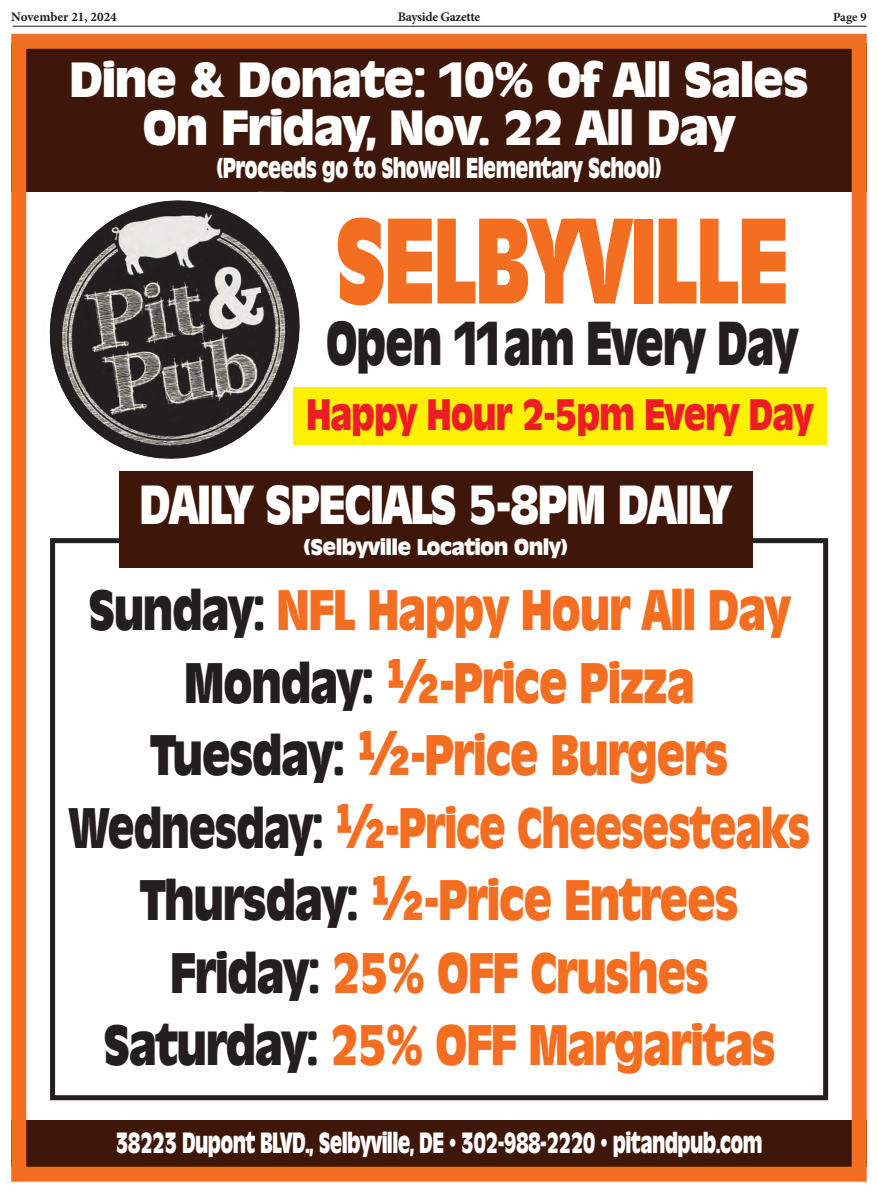
<style>
.page{position:relative;width:878px;height:1193px;background:#fff}
.page>*{position:absolute;margin:0;border:0;box-sizing:border-box;transform-origin:0 0}
.t1{font:117.75px "Oblast";color:#f36e21;scale:.72 1}
.t2{font:60.12px "Oblast";color:#231f20;scale:.72 1}
.t3{font:55.38px/72.5px "Oblast";color:#f36e21;text-align:center;scale:.8 1}
.t4{font:53.38px "Oblast";color:#fff;scale:.83 1}
.t5{font:48px/47.5px "Oblast";color:#fff;text-align:center}
.t6{font:42.75px "Oblast";color:#ee1d23;scale:.81 1}
.t7{font:28.38px "Oblast";color:#fff;scale:.68 1}
.t8{font:28px "Oblast";color:#fff;scale:.71 1}
.t9{font:22.25px "Oblast";color:#fff;scale:.95 1}
.t10{font:700 13.12px "Minion Pro";color:#231f20}
.t11{font:700 13.12px "Minion Pro";letter-spacing:-.02em;color:#231f20}
.t12{font:700 12.5px "Minion Pro";color:#231f20}
.s1{color:#231f20}
.s2{font-family:"Benton Sans";font-weight:900;font-size:59.5px}
</style>
<div class="page">
<hr style="left:12px;top:26px;width:854px;height:1px;background:#231f20">
<div style="left:11px;top:43px;width:855px;height:149px;background:#3f170a"></div>
<img style="left:259px;top:191px;width:25px;height:1px">
<img style="left:296px;top:295px;width:3px;height:61px">
<img style="left:142px;top:455px;width:59px;height:2px">
<img style="left:149px;top:202px;width:59px;height:2px">
<img style="left:50px;top:204px;width:246px;height:251px">
<div style="left:11px;top:1120px;width:855px;height:47px;background:#3f170a"></div>
<div style="left:11px;top:34px;width:855px;height:1147px;border:15px solid #f36e21"></div>
<div style="left:293px;top:387px;width:533px;height:58px;background:#fff101"></div>
<div style="left:50px;top:538px;width:778px;height:562px;border:5px solid #231f20"></div>
<div style="left:120px;top:472px;width:633px;height:96px;background:#3f170a"></div>
<p class="t10" style="left:11px;top:12px;width:107px">November 21, 2024</p>
<p class="t11" style="left:398px;top:12px;width:84px">Bayside Gazette</p>
<p class="t12" style="left:833px;top:12px;width:35px">Page 9</p>
<p class="t5" style="left:70px;top:60px;width:739px">Dine &amp; Donate: 10% Of All Sales<br>On Friday, Nov. 22 All Day</p>
<p class="t8" style="left:217px;top:157px;width:627px">(Proceeds go to Showell Elementary School)</p>
<h1 class="t1" style="left:336px;top:215px;width:629px">SELBYVILLE</h1>
<p class="t2" style="left:326px;top:320px;width:656px">Open 11am Every Day</p>
<p class="t6" style="left:307px;top:398px;width:626px">Happy Hour 2-5pm Every Day</p>
<p class="t4" style="left:140px;top:484px;width:713px">DAILY SPECIALS 5-8PM DAILY</p>
<p class="t9" style="left:304px;top:539px;width:279px">(Selbyville Location Only)</p>
<p class="t3" style="left:70px;top:578px;width:926px"><span class="s1">Sunday:</span> NFL Happy Hour All Day<br><span class="s1">Monday:</span> <span class="s2">½</span>-Price Pizza<br><span class="s1">Tuesday:</span> <span class="s2">½</span>-Price Burgers<br><span class="s1">Wednesday:</span> <span class="s2">½</span>-Price Cheesesteaks<br><span class="s1">Thursday:</span> <span class="s2">½</span>-Price Entrees<br><span class="s1">Friday:</span> 25% OFF Crushes<br><span class="s1">Saturday:</span> 25% OFF Margaritas</p>
<p class="t7" style="left:116px;top:1131px;width:951px">38223 Dupont BLVD., Selbyville, DE • 302-988-2220 • pitandpub.com</p>
</div>
